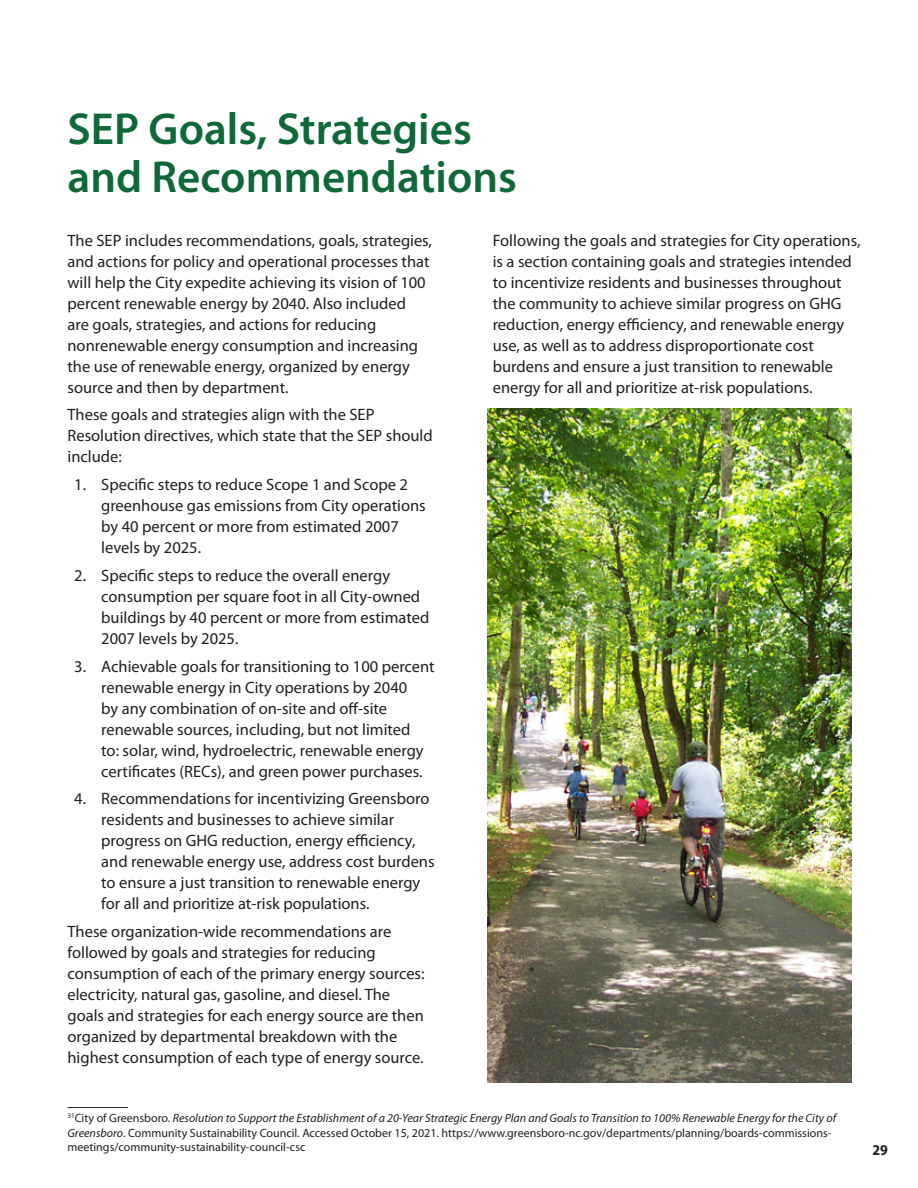
<style>
.page{position:relative;width:918px;height:1188px;background:#fff}
.page>*{position:absolute;margin:0;border:0;box-sizing:border-box;transform-origin:0 0}
.t1{font:600 45px/48px "Myriad Pro";color:#0f6838}
.t2{font:16.5px/21px "Myriad Pro";color:#231f20}
.t3{font:700 semi-condensed 15px "Myriad Pro";color:#231f20}
.t4{font:12px/14.4px "Myriad Pro";color:#231f20}
.s1{font-style:italic}
</style>
<div class="page">
<hr style="left:68px;top:1107px;width:60px;height:1px;background:#231f20">
<img style="left:488px;top:408px;width:364px;height:674px">
<p class="t1" style="left:68px;top:104px;width:451px">SEP Goals, Strategies and Recommendations</p>
<p class="t2" style="left:68px;top:229px;width:366px">The SEP includes recommendations, goals, strategies, and actions for policy and operational processes that will help the City expedite achieving its vision of 100 percent renewable energy by 2040. Also included<br>are goals, strategies, and actions for reducing nonrenewable energy consumption and increasing the use of renewable energy, organized by energy source and then by department.</p>
<p class="t2" style="left:68px;top:404px;width:367px">These goals and strategies align with the SEP<br>Resolution directives, which state that the SEP should include:</p>
<p class="t2" style="left:101px;top:474px;width:326px;text-indent:-27px">1. Specific steps to reduce Scope 1 and Scope 2 greenhouse gas emissions from City operations by 40 percent or more from estimated 2007 levels by 2025.</p>
<p class="t2" style="left:101px;top:565px;width:330px;text-indent:-27px">2. Specific steps to reduce the overall energy consumption per square foot in all City-owned buildings by 40 percent or more from estimated 2007 levels by 2025.</p>
<p class="t2" style="left:101px;top:655px;width:335px;text-indent:-27px">3. Achievable goals for transitioning to 100 percent renewable energy in City operations by 2040<br>by any combination of on-site and off-site renewable sources, including, but not limited<br>to: solar, wind, hydroelectric, renewable energy certificates (RECs), and green power purchases.</p>
<p class="t2" style="left:101px;top:788px;width:335px;text-indent:-27px">4. Recommendations for incentivizing Greensboro residents and businesses to achieve similar progress on GHG reduction, energy efficiency, and renewable energy use, address cost burdens to ensure a just transition to renewable energy for all and prioritize at-risk populations.</p>
<p class="t2" style="left:68px;top:921px;width:359px">These organization-wide recommendations are followed by goals and strategies for reducing consumption of each of the primary energy sources: electricity, natural gas, gasoline, and diesel. The goals and strategies for each energy source are then organized by departmental breakdown with the highest consumption of each type of energy source.</p>
<p class="t2" style="left:493px;top:229px;width:369px">Following the goals and strategies for City operations, is a section containing goals and strategies intended to incentivize residents and businesses throughout the community to achieve similar progress on GHG reduction, energy efficiency, and renewable energy use, as well as to address disproportionate cost burdens and ensure a just transition to renewable energy for all and prioritize at-risk populations.</p>
<p class="t4" style="left:68px;top:1111px;width:770px"><sup>31</sup>City of Greensboro. <span class="s1">Resolution to Support the Establishment of a 20-Year Strategic Energy Plan and Goals to Transition to 100% Renewable Energy for the City of<br>Greensboro</span>. Community Sustainability Council. Accessed October 15, 2021. https://www.greensboro-nc.gov/departments/planning/boards-commissions&shy;meetings/community-sustainability-council-csc</p>
<p class="t3" style="left:873px;top:1140px;width:17px">29</p>
</div>
